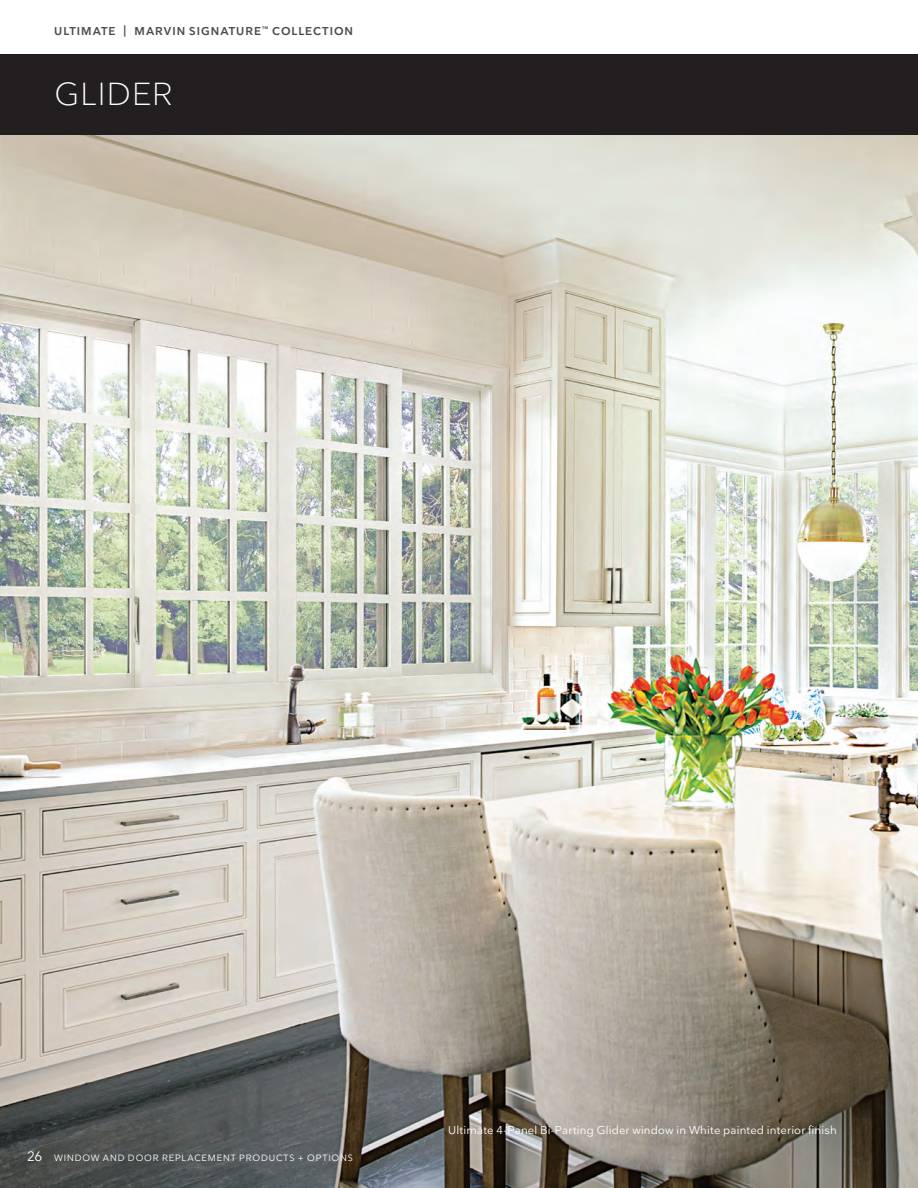
<style>
.page{position:relative;width:918px;height:1188px;background:#fff}
.page>*{position:absolute;margin:0;border:0;box-sizing:border-box;transform-origin:0 0}
.t1{font:300 31.5px "Nationale";letter-spacing:.04em;color:#fff}
.t2{font:11.25px "Nationale";letter-spacing:.015em;color:#fff}
.t3{font:600 11.25px "Nationale";letter-spacing:.085em;color:#4b4c4d}
.t4{font:9px "Nationale";letter-spacing:.095em;color:#fff}
.s1{font-size:13.5px}
</style>
<div class="page">
<img style="left:0;top:135px;width:918px;height:1053px">
<div style="left:0;top:54px;width:918px;height:81px;background:#231f20"></div>
<p class="t3" style="left:54px;top:24px;width:300px">ULTIMATE | MARVIN SIGNATURE<sup>™</sup> COLLECTION</p>
<h1 class="t1" style="left:55px;top:74px;width:120px">GLIDER</h1>
<p class="t4" style="left:27px;top:1152px;width:327px"><span class="s1">26</span> WINDOW AND DOOR REPLACEMENT PRODUCTS + OPTIONS</p>
<p class="t2" style="left:448px;top:1123px;width:390px">Ultimate 4-Panel Bi-Parting Glider window in White painted interior finish</p>
</div>
